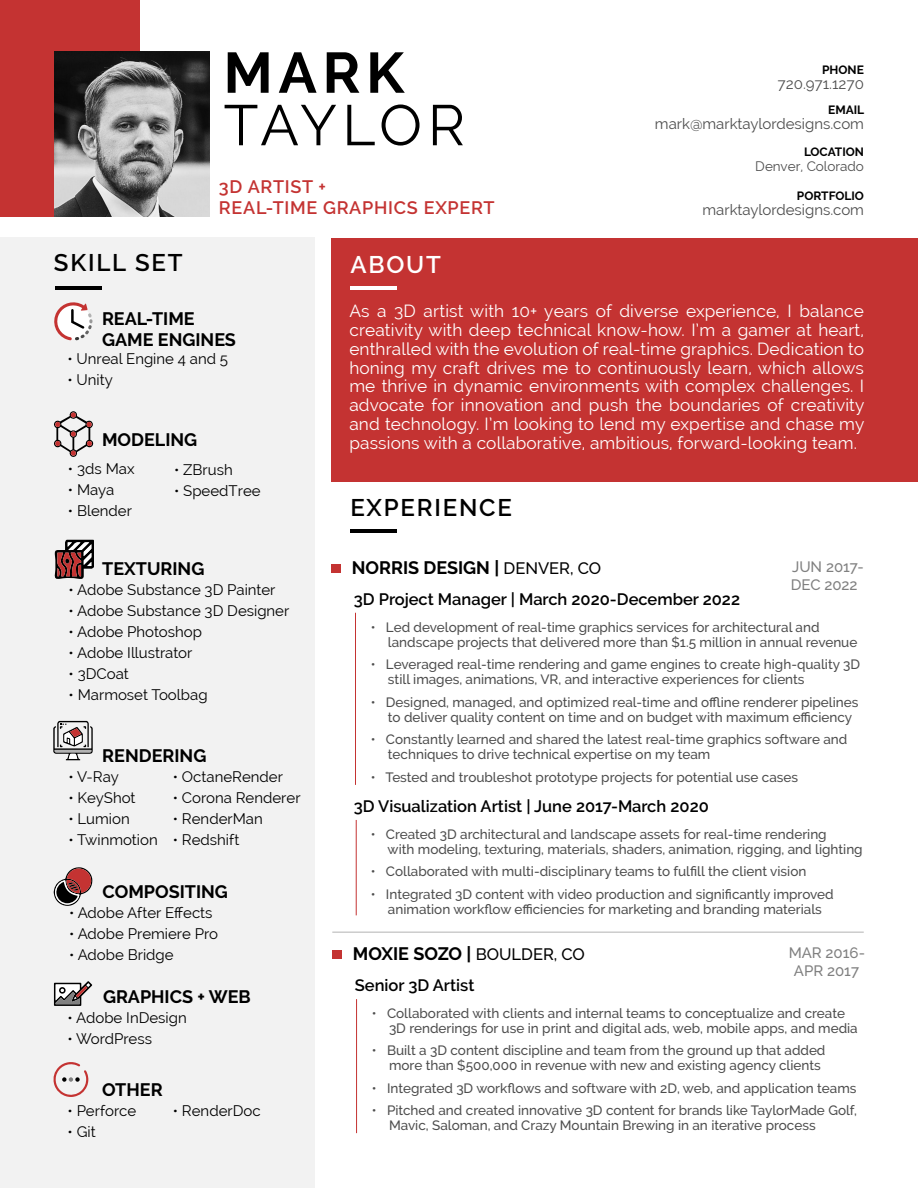
<style>
.page{position:relative;width:918px;height:1188px;background:#fff}
.page>*{position:absolute;margin:0;border:0;box-sizing:border-box;transform-origin:0 0}
.t1{font:57px "Raleway";letter-spacing:.055em;color:#000}
.t2{font:700 57px "Raleway";color:#000}
.t3{font:600 24px "Raleway";letter-spacing:.075em;color:#000}
.t4{font:600 24px "Raleway";letter-spacing:.075em;color:#fff}
.t5{font:700 18px/21px "Raleway";color:#000}
.t6{font:600 18px/21px "Raleway";letter-spacing:.04em;color:#c43332}
.t7{font:17.25px/18.8px "Raleway";letter-spacing:.01em;color:#fff;text-align:justify}
.t8{font:600 16.5px "Raleway";color:#000}
.t9{font:15px "Raleway";color:#000}
.t10{font:15px "Raleway";color:#4d4d4d}
.t11{font:500 15px/18px "Raleway";color:#808080}
.t12{font:500 13.5px/15px "Raleway";color:#4d4d4d}
.t13{font:13.5px "Raleway";color:#4d4d4d}
.t14{font:700 12px "Raleway";color:#000}
.s1{font-weight:500;font-size:16.5px}
.s2{color:#fff}
</style>
<div class="page">
<div style="left:0;top:238px;width:314px;height:950px;background:#f2f2f2"></div>
<div style="left:331px;top:238px;width:587px;height:244px;background:#c43332"></div>
<div style="left:0;top:0;width:140px;height:217px;background:#c43332"></div>
<hr style="left:56px;top:286px;width:46px;height:4px;background:#000">
<hr style="left:351px;top:286px;width:46px;height:3px;background:#fff">
<hr style="left:351px;top:530px;width:46px;height:3px;background:#000">
<div style="left:331px;top:564px;width:9px;height:9px;background:#c43332"></div>
<hr style="left:355px;top:613px;width:1px;height:172px;background:#c43332">
<hr style="left:356px;top:820px;width:1px;height:95px;background:#c43332">
<div style="left:332px;top:950px;width:10px;height:9px;background:#c43332"></div>
<hr style="left:356px;top:999px;width:1px;height:134px;background:#c43332">
<hr style="left:332px;top:932px;width:532px;height:1px;background:#b3b3b3">
<img style="left:55px;top:51px;width:155px;height:166px">
<svg style="left:54px;top:411px;width:40px;height:46px"></svg>
<svg style="left:54px;top:540px;width:40px;height:39px"></svg>
<svg style="left:53px;top:721px;width:40px;height:39px"></svg>
<svg style="left:54px;top:867px;width:39px;height:39px"></svg>
<svg style="left:54px;top:981px;width:38px;height:25px"></svg>
<svg style="left:53px;top:1062px;width:35px;height:35px"></svg>
<svg style="left:54px;top:302px;width:38px;height:38px"></svg>
<h1 class="t2" style="left:224px;top:40px;width:182px">MARK</h1>
<h1 class="t1" style="left:224px;top:92px;width:243px">TAYLOR</h1>
<h3 class="t6" style="left:219px;top:176px;width:277px">3D ARTIST +<br>REAL-TIME GRAPHICS EXPERT</h3>
<h2 class="t3" style="left:54px;top:249px;width:130px">SKILL SET</h2>
<h2 class="t4" style="left:350px;top:250px;width:92px">ABOUT</h2>
<p class="t14" style="left:822px;top:63px;width:43px">PHONE</p>
<p class="t10" style="left:778px;top:75px;width:88px">720.971.1270</p>
<p class="t14" style="left:828px;top:103px;width:38px">EMAIL</p>
<p class="t10" style="left:655px;top:115px;width:211px">mark@marktaylordesigns.com</p>
<p class="t14" style="left:804px;top:145px;width:61px">LOCATION</p>
<p class="t13" style="left:755px;top:159px;width:110px">Denver, Colorado</p>
<p class="t14" style="left:797px;top:189px;width:69px">PORTFOLIO</p>
<p class="t10" style="left:702px;top:201px;width:163px">marktaylordesigns.com</p>
<h3 class="t5" style="left:102px;top:308px;width:135px">REAL-TIME<br>GAME ENGINES</h3>
<p class="t9" style="left:68px;top:350px;width:162px">• Unreal Engine 4 and 5</p>
<p class="t9" style="left:68px;top:371px;width:47px">• Unity</p>
<h3 class="t5" style="left:102px;top:429px;width:97px">MODELING</h3>
<p class="t9" style="left:68px;top:461px;width:68px">• 3ds Max</p>
<p class="t9" style="left:68px;top:482px;width:48px">• Maya</p>
<p class="t9" style="left:68px;top:503px;width:66px">• Blender</p>
<p class="t9" style="left:174px;top:461px;width:60px">• ZBrush</p>
<p class="t9" style="left:174px;top:482px;width:88px">• SpeedTree</p>
<h3 class="t5" style="left:102px;top:558px;width:104px">TEXTURING</h3>
<p class="t9" style="left:69px;top:581px;width:209px">• Adobe Substance 3D Painter</p>
<p class="t9" style="left:69px;top:602px;width:222px">• Adobe Substance 3D Designer</p>
<p class="t9" style="left:69px;top:623px;width:135px">• Adobe Photoshop</p>
<p class="t9" style="left:69px;top:644px;width:125px">• Adobe Illustrator</p>
<p class="t9" style="left:69px;top:665px;width:62px">• 3DCoat</p>
<p class="t9" style="left:69px;top:686px;width:141px">• Marmoset Toolbag</p>
<h3 class="t5" style="left:102px;top:745px;width:106px">RENDERING</h3>
<p class="t9" style="left:68px;top:768px;width:52px">• V-Ray</p>
<p class="t9" style="left:68px;top:789px;width:69px">• KeyShot</p>
<p class="t9" style="left:68px;top:810px;width:63px">• Lumion</p>
<p class="t9" style="left:68px;top:831px;width:91px">• Twinmotion</p>
<p class="t9" style="left:173px;top:768px;width:112px">• OctaneRender</p>
<p class="t9" style="left:173px;top:789px;width:129px">• Corona Renderer</p>
<p class="t9" style="left:173px;top:810px;width:92px">• RenderMan</p>
<p class="t9" style="left:173px;top:831px;width:68px">• Redshift</p>
<h3 class="t5" style="left:103px;top:881px;width:127px">COMPOSITING</h3>
<p class="t9" style="left:69px;top:904px;width:145px">• Adobe After Effects</p>
<p class="t9" style="left:69px;top:925px;width:150px">• Adobe Premiere Pro</p>
<p class="t9" style="left:69px;top:946px;width:106px">• Adobe Bridge</p>
<h3 class="t5" style="left:103px;top:986px;width:149px">GRAPHICS + WEB</h3>
<p class="t9" style="left:68px;top:1009px;width:121px">• Adobe InDesign</p>
<p class="t9" style="left:68px;top:1030px;width:86px">• WordPress</p>
<h3 class="t5" style="left:102px;top:1079px;width:62px">OTHER</h3>
<p class="t9" style="left:68px;top:1102px;width:70px">• Perforce</p>
<p class="t9" style="left:68px;top:1123px;width:30px">• Git</p>
<p class="t9" style="left:173px;top:1102px;width:89px">• RenderDoc</p>
<p class="t7" style="left:349px;top:302px;width:517px">As a 3D artist with 10+ years of diverse experience, I balance creativity with deep technical know-how. I’m a gamer at heart, enthralled with the evolution of real-time graphics. Dedication to honing my craft drives me to continuously learn, which allows me thrive in dynamic environments with complex challenges. I advocate for innovation and push the boundaries of creativity and technology. I’m looking to lend my expertise and chase my passions with a collaborative, ambitious, forward-looking team.</p>
<h2 class="t3" style="left:350px;top:494px;width:163px">EXPERIENCE</h2>
<h3 class="t5" style="left:352px;top:558px;width:251px">NORRIS DESIGN | <span class="s1">DENVER, CO</span></h3>
<p class="t11" style="left:791px;top:558px;width:75px">JUN 2017-<br>DEC 2022<span class="s2">-</span></p>
<p class="t8" style="left:354px;top:590px;width:388px">3D Project Manager | March 2020-December 2022</p>
<p class="t12" style="left:388px;top:620px;width:471px;text-indent:-17px">• Led development of real-time graphics services for architectural and landscape projects that delivered more than $1.5 million in annual revenue</p>
<p class="t12" style="left:388px;top:657px;width:474px;text-indent:-17px">• Leveraged real-time rendering and game engines to create high-quality 3D still images, animations, VR, and interactive experiences for clients</p>
<p class="t12" style="left:388px;top:695px;width:472px;text-indent:-17px">• Designed, managed, and optimized real-time and offline renderer pipelines to deliver quality content on time and on budget with maximum efficiency</p>
<p class="t12" style="left:388px;top:732px;width:461px;text-indent:-17px">• Constantly learned and shared the latest real-time graphics software and techniques to drive technical expertise on my team</p>
<p class="t12" style="left:371px;top:770px;width:429px">• Tested and troubleshot prototype projects for potential use cases</p>
<p class="t8" style="left:354px;top:797px;width:357px">3D Visualization Artist | June 2017-March 2020</p>
<p class="t12" style="left:388px;top:827px;width:477px;text-indent:-17px">• Created 3D architectural and landscape assets for real-time rendering<br>with modeling, texturing, materials, shaders, animation, rigging, and lighting</p>
<p class="t12" style="left:371px;top:864px;width:437px">• Collaborated with multi-disciplinary teams to fulfill the client vision</p>
<p class="t12" style="left:371px;top:887px;width:464px;text-align:center">• Integrated 3D content with video production and significantly improved animation workflow efficiencies for marketing and branding materials</p>
<h3 class="t5" style="left:353px;top:943px;width:234px">MOXIE SOZO | <span class="s1">BOULDER, CO</span></h3>
<p class="t11" style="left:789px;top:944px;width:78px;text-align:center">MAR 2016-<br>APR 2017<span class="s2">-</span></p>
<p class="t8" style="left:355px;top:975px;width:121px">Senior 3D Artist</p>
<p class="t12" style="left:389px;top:1005px;width:470px;text-indent:-17px">• Collaborated with clients and internal teams to conceptualize and create<br>3D renderings for use in print and digital ads, web, mobile apps, and media</p>
<p class="t12" style="left:389px;top:1043px;width:438px;text-indent:-17px">• Built a 3D content discipline and team from the ground up that added more than $500,000 in revenue with new and existing agency clients</p>
<p class="t12" style="left:372px;top:1080px;width:486px">• Integrated 3D workflows and software with 2D, web, and application teams</p>
<p class="t12" style="left:389px;top:1103px;width:470px;text-indent:-17px">• Pitched and created innovative 3D content for brands like TaylorMade Golf,<br>Mavic, Saloman, and Crazy Mountain Brewing in an iterative process</p>
</div>
